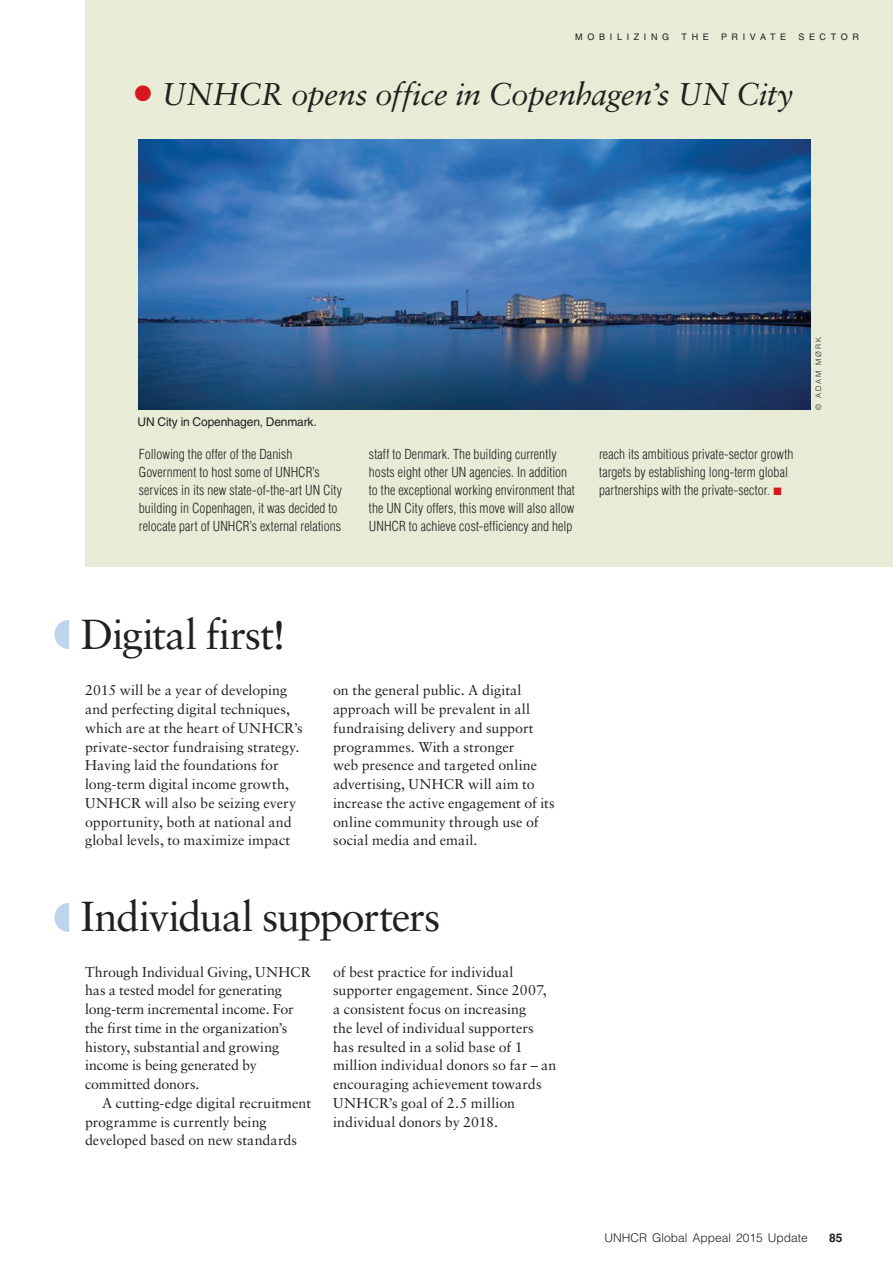
<style>
.page{position:relative;width:893px;height:1263px;background:#fff}
.page>*{position:absolute;margin:0;border:0;box-sizing:border-box;transform-origin:0 0}
.t1{font:42px "Sabon LT Std";letter-spacing:-.03em;color:#231f20}
.t2{font:italic 31.5px "Sabon LT Std";letter-spacing:-.015em;color:#231f20}
.t3{font:14.25px/18.8px "Sabon LT Std";color:#231f20}
.t4{font:300 condensed 13.5px/18px "Helvetica";letter-spacing:.005em;color:#231f20}
.t5{font:300 12px "Helvetica";color:#231f20}
.t6{font:12px "Helvetica CE";letter-spacing:-.01em;color:#231f20}
.t7{font:700 12px "Helvetica CE";color:#231f20}
.t8{font:9px "Helvetica CE";letter-spacing:.515em;color:#231f20}
.t9{font:300 7.5px "Helvetica LT Std";letter-spacing:.255em;color:#231f20}
.s1{font-style:normal;font-size:45px;color:#d7171f}
.s2{color:#d7171f}
</style>
<div class="page">
<div style="left:85px;top:0;width:808px;height:567px;background:#e8ebd5"></div>
<img style="left:139px;top:139px;width:671px;height:271px">
<p class="t8" style="left:575px;top:32px;width:95px">MOBILIZING</p>
<p class="t8" style="left:681px;top:32px;width:29px">THE</p>
<p class="t8" style="left:721px;top:32px;width:67px">PRIVATE</p>
<p class="t8" style="left:798px;top:32px;width:62px">SECTOR</p>
<h2 class="t2" style="left:132px;top:76px;width:663px"><span class="s1">•</span> UNHCR opens office in Copenhagen’s UN City</h2>
<p class="t6" style="left:138px;top:415px;width:181px">UN City in Copenhagen, Denmark.</p>
<p class="t4" style="left:139px;top:445px;width:205px">Following the offer of the Danish Government to host some of UNHCR’s services in its new state-of-the-art UN City building in Copenhagen, it was decided to relocate part of UNHCR’s external relations</p>
<p class="t4" style="left:369px;top:445px;width:207px">staff to Denmark. The building currently hosts eight other UN agencies. In addition to the exceptional working environment that the UN City offers, this move will also allow UNHCR to achieve cost-efficiency and help</p>
<p class="t4" style="left:599px;top:445px;width:196px">reach its ambitious private-sector growth targets by establishing long-term global partnerships with the private-sector. <span class="s2">■</span></p>
<p class="t9" style="left:814px;top:410px;width:74px;rotate:-90deg">© ADAM MØRK</p>
<h1 class="t1" style="left:81px;top:609px;width:207px">Digital first!</h1>
<p class="t3" style="left:85px;top:681px;width:219px">2015 will be a year of developing and perfecting digital techniques, which are at the heart of UNHCR’s private-sector fundraising strategy.<br>Having laid the foundations for long-term digital income growth, UNHCR will also be seizing every opportunity, both at national and global levels, to maximize impact</p>
<p class="t3" style="left:333px;top:681px;width:223px">on the general public. A digital approach will be prevalent in all fundraising delivery and support programmes. With a stronger<br>web presence and targeted online advertising, UNHCR will aim to increase the active engagement of its online community through use of social media and email.</p>
<h1 class="t1" style="left:81px;top:891px;width:361px">Individual supporters</h1>
<p class="t3" style="left:85px;top:962px;width:227px">Through Individual Giving, UNHCR has a tested model for generating long-term incremental income. For the first time in the organization’s history, substantial and growing income is being generated by committed donors.</p>
<p class="t3" style="left:85px;top:1093px;width:228px;text-indent:17px">A cutting-edge digital recruitment programme is currently being developed based on new standards</p>
<p class="t3" style="left:333px;top:962px;width:225px">of best practice for individual supporter engagement. Since 2007, a consistent focus on increasing<br>the level of individual supporters has resulted in a solid base of 1 million individual donors so far – an encouraging achievement towards<br>UNHCR’s goal of 2.5 million individual donors by 2018.</p>
<p class="t5" style="left:604px;top:1230px;width:205px">UNHCR Global Appeal 2015 Update</p>
<p class="t7" style="left:829px;top:1230px;width:15px">85</p>
</div>
